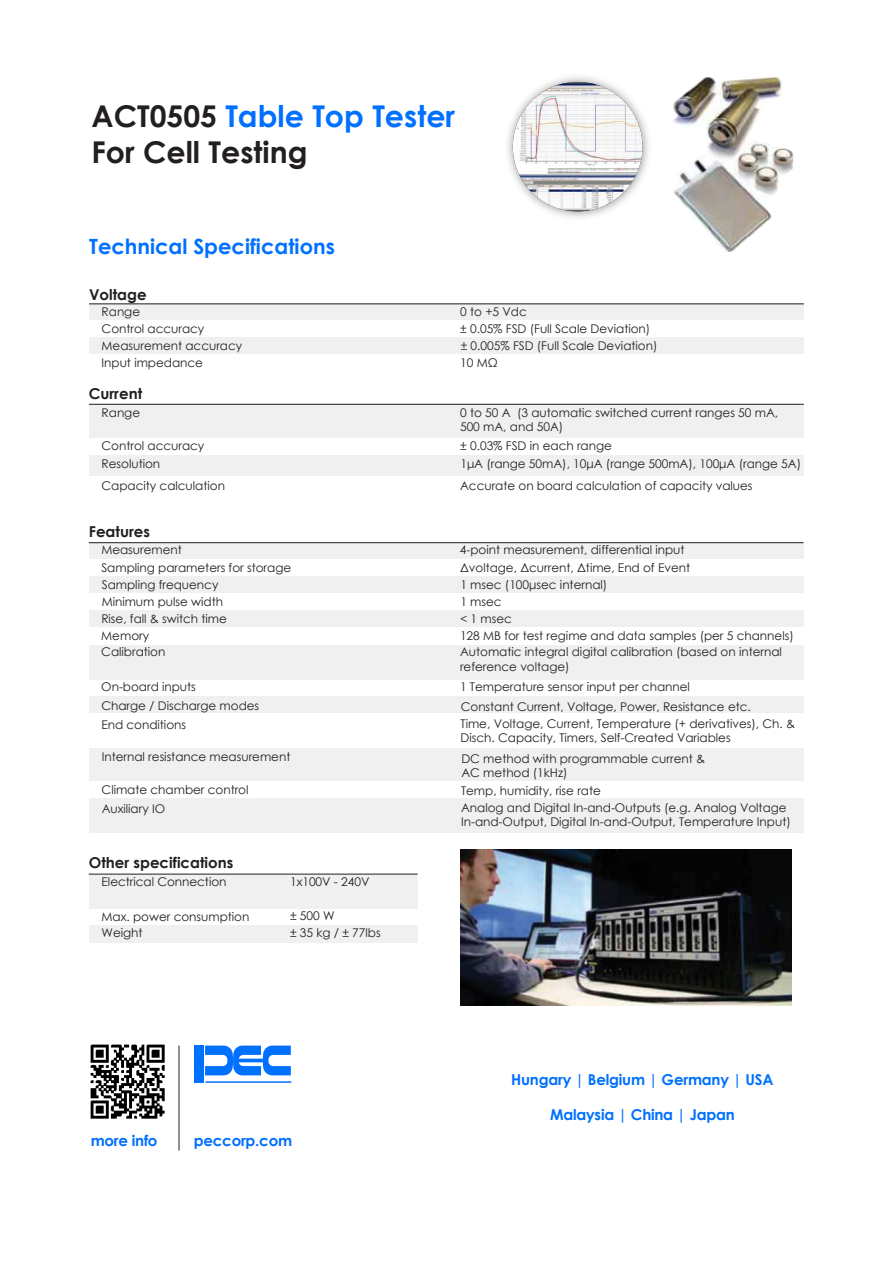
<style>
.page{position:relative;width:893px;height:1263px;background:#fff}
.page>*{position:absolute;margin:0;border:0;box-sizing:border-box;transform-origin:0 0}
.t1{font:700 30px/36px "Century Gothic";color:#231f20}
.t2{font:700 21px "Century Gothic";color:#0070ff}
.t3{font:700 15px "Century Gothic";letter-spacing:-.015em;color:#0070ff}
.t4{font:700 15px "Century Gothic";color:#231f20}
.t5{font:12px/14.4px "Century Gothic";color:#231f20}
.s1{color:#0070ff}
</style>
<div class="page">
<div style="left:89px;top:925px;width:329px;height:17px;background:#f0f0f0"></div>
<div style="left:89px;top:874px;width:329px;height:34px;background:#f0f0f0"></div>
<div style="left:89px;top:304px;width:715px;height:17px;background:#f0f0f0"></div>
<div style="left:89px;top:338px;width:715px;height:17px;background:#f0f0f0"></div>
<div style="left:89px;top:543px;width:715px;height:17px;background:#f0f0f0"></div>
<div style="left:89px;top:577px;width:715px;height:17px;background:#f0f0f0"></div>
<div style="left:89px;top:696px;width:715px;height:17px;background:#f0f0f0"></div>
<div style="left:89px;top:747px;width:715px;height:34px;background:#f0f0f0"></div>
<div style="left:89px;top:611px;width:715px;height:17px;background:#f0f0f0"></div>
<div style="left:89px;top:798px;width:715px;height:34px;background:#f0f0f0"></div>
<div style="left:89px;top:645px;width:715px;height:34px;background:#f0f0f0"></div>
<div style="left:89px;top:404px;width:715px;height:34px;background:#f0f0f0"></div>
<div style="left:89px;top:455px;width:715px;height:21px;background:#f0f0f0"></div>
<div style="left:194px;top:1045px;width:9px;height:38px;background:#0070ff"></div>
<svg style="left:205px;top:1045px;width:86px;height:30px"></svg>
<hr style="left:205px;top:1081px;width:86px;height:2px;background:#0070ff">
<hr style="left:89px;top:304px;width:715px;height:1px;background:#231f20">
<hr style="left:89px;top:542px;width:715px;height:1px;background:#231f20">
<hr style="left:89px;top:874px;width:329px;height:1px;background:#231f20">
<hr style="left:179px;top:1045px;width:1px;height:106px;background:#231f20">
<hr style="left:89px;top:404px;width:715px;height:1px;background:#231f20">
<img style="left:90px;top:1044px;width:75px;height:75px">
<img style="left:507px;top:76px;width:142px;height:142px">
<img style="left:513px;top:83px;width:129px;height:127px">
<img style="left:673px;top:76px;width:121px;height:176px">
<img style="left:460px;top:850px;width:332px;height:156px">
<h1 class="t1" style="left:92px;top:96px;width:365px">ACT0505 <span class="s1">Table Top Tester<br></span>For Cell Testing</h1>
<h2 class="t2" style="left:89px;top:230px;width:247px">Technical Specifications</h2>
<p class="t4" style="left:89px;top:283px;width:59px">Voltage</p>
<p class="t5" style="left:102px;top:303px;width:142px;line-height:17px">Range<br>Control accuracy<br>Measurement accuracy<br>Input impedance</p>
<p class="t5" style="left:460px;top:302px;width:199px;line-height:17.2px">0 to +5 Vdc<br>± 0.05% FSD (Full Scale Deviation) ± 0.005% FSD (Full Scale Deviation)</p>
<p class="t5" style="left:460px;top:355px;width:39px">10 MΩ</p>
<p class="t4" style="left:89px;top:382px;width:55px">Current</p>
<p class="t5" style="left:102px;top:405px;width:40px">Range</p>
<p class="t5" style="left:460px;top:405px;width:320px">0 to 50 A (3 automatic switched current ranges 50 mA,<br>500 mA, and 50A)</p>
<p class="t5" style="left:102px;top:438px;width:104px">Control accuracy</p>
<p class="t5" style="left:460px;top:438px;width:153px">± 0.03% FSD in each range</p>
<p class="t5" style="left:102px;top:456px;width:60px">Resolution</p>
<p class="t5" style="left:460px;top:456px;width:342px">1μA (range 50mA), 10μA (range 500mA), 100μA (range 5A)</p>
<p class="t5" style="left:102px;top:478px;width:125px">Capacity calculation</p>
<p class="t5" style="left:460px;top:478px;width:294px">Accurate on board calculation of capacity values</p>
<p class="t4" style="left:89px;top:520px;width:63px">Features</p>
<p class="t5" style="left:101px;top:543px;width:82px">Measurement</p>
<p class="t5" style="left:460px;top:542px;width:226px">4-point measurement, differential input</p>
<p class="t5" style="left:101px;top:560px;width:191px">Sampling parameters for storage</p>
<p class="t5" style="left:460px;top:560px;width:232px">Δvoltage, Δcurrent, Δtime, End of Event</p>
<p class="t5" style="left:102px;top:577px;width:118px">Sampling frequency</p>
<p class="t5" style="left:460px;top:577px;width:148px">1 msec (100μsec internal)</p>
<p class="t5" style="left:102px;top:594px;width:123px">Minimum pulse width</p>
<p class="t5" style="left:460px;top:594px;width:43px">1 msec</p>
<p class="t5" style="left:101px;top:628px;width:49px">Memory</p>
<p class="t5" style="left:460px;top:628px;width:335px">128 MB for test regime and data samples (per 5 channels)</p>
<p class="t5" style="left:101px;top:611px;width:127px">Rise, fall &amp; switch time</p>
<p class="t5" style="left:460px;top:611px;width:53px">&lt; 1 msec</p>
<p class="t5" style="left:101px;top:645px;width:66px">Calibration</p>
<p class="t5" style="left:460px;top:645px;width:323px">Automatic integral digital calibration (based on internal reference voltage)</p>
<p class="t5" style="left:101px;top:679px;width:96px">On-board inputs</p>
<p class="t5" style="left:460px;top:679px;width:231px">1 Temperature sensor input per channel</p>
<p class="t5" style="left:101px;top:698px;width:159px">Charge / Discharge modes</p>
<p class="t5" style="left:461px;top:699px;width:292px">Constant Current, Voltage, Power, Resistance etc.</p>
<p class="t5" style="left:101px;top:717px;width:86px">End conditions</p>
<p class="t5" style="left:461px;top:716px;width:336px">Time, Voltage, Current, Temperature (+ derivatives), Ch. &amp;<br>Disch. Capacity, Timers, Self-Created Variables</p>
<p class="t5" style="left:102px;top:749px;width:190px">Internal resistance measurement</p>
<p class="t5" style="left:461px;top:751px;width:245px">DC method with programmable current &amp;<br>AC method (1kHz)</p>
<p class="t5" style="left:102px;top:782px;width:148px">Climate chamber control</p>
<p class="t5" style="left:461px;top:784px;width:141px">Temp, humidity, rise rate</p>
<p class="t5" style="left:102px;top:801px;width:65px">Auxiliary IO</p>
<p class="t5" style="left:461px;top:800px;width:331px">Analog and Digital In-and-Outputs (e.g. Analog Voltage<br>In-and-Output, Digital In-and-Output, Temperature Input)</p>
<p class="t4" style="left:89px;top:852px;width:146px">Other specifications</p>
<p class="t5" style="left:102px;top:874px;width:126px">Electrical Connection</p>
<p class="t5" style="left:290px;top:874px;width:81px">1x100V - 240V</p>
<p class="t5" style="left:102px;top:908px;width:149px;line-height:16px">Max. power consumption<br>Weight</p>
<p class="t5" style="left:290px;top:909px;width:46px">± 500 W</p>
<p class="t5" style="left:290px;top:925px;width:92px">± 35 kg / ± 77lbs</p>
<p class="t3" style="left:91px;top:1129px;width:68px">more info</p>
<p class="t3" style="left:194px;top:1129px;width:100px">peccorp.com</p>
<p class="t3" style="left:511px;top:1068px;width:264px">Hungary | Belgium | Germany | USA</p>
<p class="t3" style="left:550px;top:1103px;width:186px">Malaysia | China | Japan</p>
</div>
